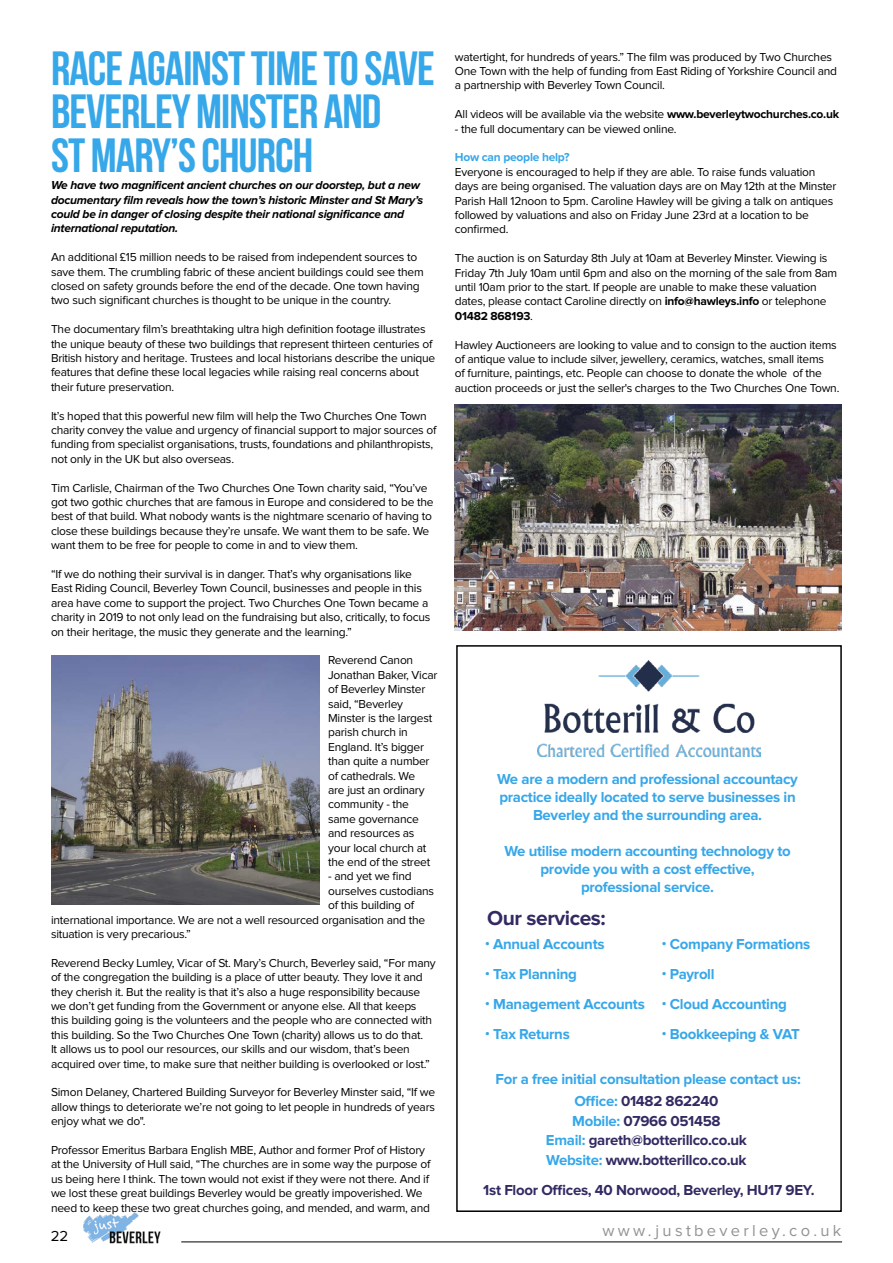
<style>
.page{position:relative;width:893px;height:1263px;background:#fff}
.page>*{position:absolute;margin:0;border:0;box-sizing:border-box;transform-origin:0 0}
.t1{font:48px/43.5px "Bebas Neue";letter-spacing:-.02em;color:#36a7e9}
.t2{font:700 21px "Proxima Nova";letter-spacing:-.02em;color:#322a62}
.t3{font:16.5px "Proxima Nova";letter-spacing:.2em;color:#939393}
.t4{font:700 15px/18px "Proxima Nova";letter-spacing:-.02em;color:#36a7e9;text-align:center}
.t5{font:700 15px/19.5px "Proxima Nova";letter-spacing:-.02em;color:#322a62;text-align:center}
.t6{font:15px "Proxima Nova";color:#000}
.t7{font:12px/14.4px "Proxima Nova";letter-spacing:-.02em;color:#000}
.t8{font:italic 700 12px/14.4px "Proxima Nova";letter-spacing:-.02em;color:#000}
.t9{font:700 12px "Proxima Nova";letter-spacing:-.02em;color:#36a7e9}
.s1{font-weight:700}
.s2{font-family:"Helvetica";font-weight:400}
.s3{color:#322a62}
.s4{color:#36a7e9}
</style>
<div class="page">
<hr style="left:181px;top:1241px;width:661px;height:1px;background:#000">
<img style="left:83px;top:1212px;width:78px;height:32px">
<hr style="left:892px;top:1138px;width:1px;height:125px;background:#94212d">
<hr style="left:892px;top:182px;width:1px;height:59px;background:#94212d">
<img style="left:455px;top:405px;width:387px;height:225px">
<img style="left:51px;top:655px;width:269px;height:250px">
<div style="left:456px;top:645px;width:386px;height:567px;border:2px solid #000"></div>
<img style="left:537px;top:661px;width:223px;height:95px">
<h1 class="t1" style="left:51px;top:46px;width:385px">RACE AGAINST TIME TO SAVE<br>BEVERLEY MINSTER AND<br>ST MARY’S CHURCH</h1>
<p class="t7" style="left:455px;top:50px;width:384px">watertight, for hundreds of years.” The film was produced by Two Churches<br>One Town with the help of funding from East Riding of Yorkshire Council and a partnership with Beverley Town Council.</p>
<p class="t7" style="left:455px;top:107px;width:386px">All videos will be available via the website <span class="s1">www.beverleytwochurches.co.uk</span></p>
<p class="t7" style="left:455px;top:122px;width:223px">- the full documentary can be viewed online.</p>
<p class="t9" style="left:455px;top:150px;width:116px">How can people help?</p>
<p class="t7" style="left:455px;top:165px;width:383px">Everyone is encouraged to help if they are able. To raise funds valuation days are being organised. The valuation days are on May 12th at the Minster Parish Hall 12noon to 5pm. Caroline Hawley will be giving a talk on antiques followed by valuations and also on Friday June 23rd at a location to be confirmed.</p>
<p class="t7" style="left:455px;top:251px;width:384px">The auction is on Saturday 8th July at 10am at Beverley Minster. Viewing is Friday 7th July 10am until 6pm and also on the morning of the sale from 8am until 10am prior to the start. If people are unable to make these valuation dates, please contact Caroline directly on <span class="s1">info@hawleys.info</span> or telephone <span class="s1">01482 868193</span>.</p>
<p class="t7" style="left:455px;top:338px;width:386px">Hawley Auctioneers are looking to value and to consign to the auction items of antique value to include silver, jewellery, ceramics, watches, small items<br>of furniture, paintings, etc. People can choose to donate the whole of the auction proceeds or just the seller's charges to the Two Churches One Town.</p>
<p class="t8" style="left:51px;top:178px;width:374px">We have two magnificent ancient churches on our doorstep, but a new documentary film reveals how the town’s historic Minster and St Mary’s could be in danger of closing despite their national significance and international reputation.</p>
<p class="t7" style="left:51px;top:250px;width:374px">An additional £15 million needs to be raised from independent sources to save them. The crumbling fabric of these ancient buildings could see them closed on safety grounds before the end of the decade. One town having two such significant churches is thought to be unique in the country.</p>
<p class="t7" style="left:51px;top:322px;width:386px">The documentary film’s breathtaking ultra high definition footage illustrates the unique beauty of these two buildings that represent thirteen centuries of British history and heritage. Trustees and local historians describe the unique features that define these local legacies while raising real concerns about their future preservation.</p>
<p class="t7" style="left:51px;top:409px;width:387px">It’s hoped that this powerful new film will help the Two Churches One Town charity convey the value and urgency of financial support to major sources of funding from specialist organisations, trusts, foundations and philanthropists, not only in the UK but also overseas.</p>
<p class="t7" style="left:51px;top:481px;width:384px">Tim Carlisle, Chairman of the Two Churches One Town charity said, “You’ve got two gothic churches that are famous in Europe and considered to be the best of that build. What nobody wants is the nightmare scenario of having to close these buildings because they’re unsafe. We want them to be safe. We want them to be free for people to come in and to view them.</p>
<p class="t7" style="left:51px;top:567px;width:381px">“If we do nothing their survival is in danger. That’s why organisations like East Riding Council, Beverley Town Council, businesses and people in this area have come to support the project. Two Churches One Town became a charity in 2019 to not only lead on the fundraising but also, critically, to focus on their heritage, the music they generate and the learning.”</p>
<p class="t7" style="left:328px;top:654px;width:111px">Reverend Canon<br>Jonathan Baker, Vicar of Beverley Minster said, “Beverley<br>Minster is the largest parish church in<br>England. It’s bigger than quite a number of cathedrals. We<br>are just an ordinary community - the same governance and resources as your local church at the end of the street</p>
<p class="t7" style="left:328px;top:870px;width:85px">- and yet we find</p>
<p class="t7" style="left:328px;top:884px;width:107px">ourselves custodians</p>
<p class="t7" style="left:328px;top:898px;width:88px">of this building of</p>
<p class="t7" style="left:51px;top:913px;width:376px">international importance. We are not a well resourced organisation and the</p>
<p class="t7" style="left:51px;top:927px;width:141px">situation is very precarious.”</p>
<p class="t7" style="left:51px;top:956px;width:386px">Reverend Becky Lumley, Vicar of St. Mary’s Church, Beverley said, “For many of the congregation the building is a place of utter beauty. They love it and they cherish it. But the reality is that it’s also a huge responsibility because we don’t get funding from the Government or anyone else. All that keeps this building going is the volunteers and the people who are connected with this building. So the Two Churches One Town (charity) allows us to do that.<br>It allows us to pool our resources, our skills and our wisdom, that’s been acquired over time, to make sure that neither building is overlooked or lost.”</p>
<p class="t7" style="left:51px;top:1086px;width:386px;text-align:justify">Simon Delaney, Chartered Building Surveyor for Beverley Minster said, “If we allow things to deteriorate we’re not going to let people in hundreds of years enjoy what we do".</p>
<p class="t7" style="left:51px;top:1143px;width:381px">Professor Emeritus Barbara English MBE, Author and former Prof of History at the University of Hull said, “The churches are in some way the purpose of us being here I think. The town would not exist if they were not there. And if we lost these great buildings Beverley would be greatly impoverished. We need to keep these two great churches going, and mended, and warm, and</p>
<p class="t4" style="left:497px;top:770px;width:302px">We are a modern and professional accountacy practice ideally located to serve businesses in<br>Beverley and the surrounding area.</p>
<p class="t4" style="left:504px;top:842px;width:288px">We utilise modern accounting technology to provide you with a cost effective, professional service.</p>
<h2 class="t2" style="left:487px;top:906px;width:120px">Our services:</h2>
<p class="t4" style="left:485px;top:936px;width:121px"><span class="s2">•</span> Annual Accounts</p>
<p class="t4" style="left:485px;top:966px;width:94px"><span class="s2">•</span> Tax Planning</p>
<p class="t4" style="left:485px;top:996px;width:162px"><span class="s2">•</span> Management Accounts</p>
<p class="t4" style="left:485px;top:1026px;width:87px"><span class="s2">•</span> Tax Returns</p>
<p class="t4" style="left:661px;top:936px;width:151px"><span class="s2">•</span> Company Formations</p>
<p class="t4" style="left:661px;top:966px;width:55px"><span class="s2">•</span> Payroll</p>
<p class="t4" style="left:661px;top:996px;width:127px"><span class="s2">•</span> Cloud Accounting</p>
<p class="t4" style="left:661px;top:1026px;width:140px"><span class="s2">•</span> Bookkeeping &amp; VAT</p>
<p class="t4" style="left:495px;top:1068px;width:307px;line-height:22.2px">For a free initial consultation please contact us:<br>Office: <span class="s3">01482 862240</span></p>
<p class="t5" style="left:546px;top:1111px;width:203px"><span class="s4">Mobile:</span> 07966 051458<br><span class="s4">Email:</span> gareth@botterillco.co.uk<br><span class="s4">Website:</span> www.botterillco.co.uk</p>
<p class="t5" style="left:483px;top:1181px;width:333px">1st Floor Offices, 40 Norwood, Beverley, HU17 9EY.</p>
<p class="t6" style="left:51px;top:1229px;width:19px">22</p>
<h3 class="t3" style="left:602px;top:1223px;width:241px">www.justbeverley.co.uk</h3>
</div>
